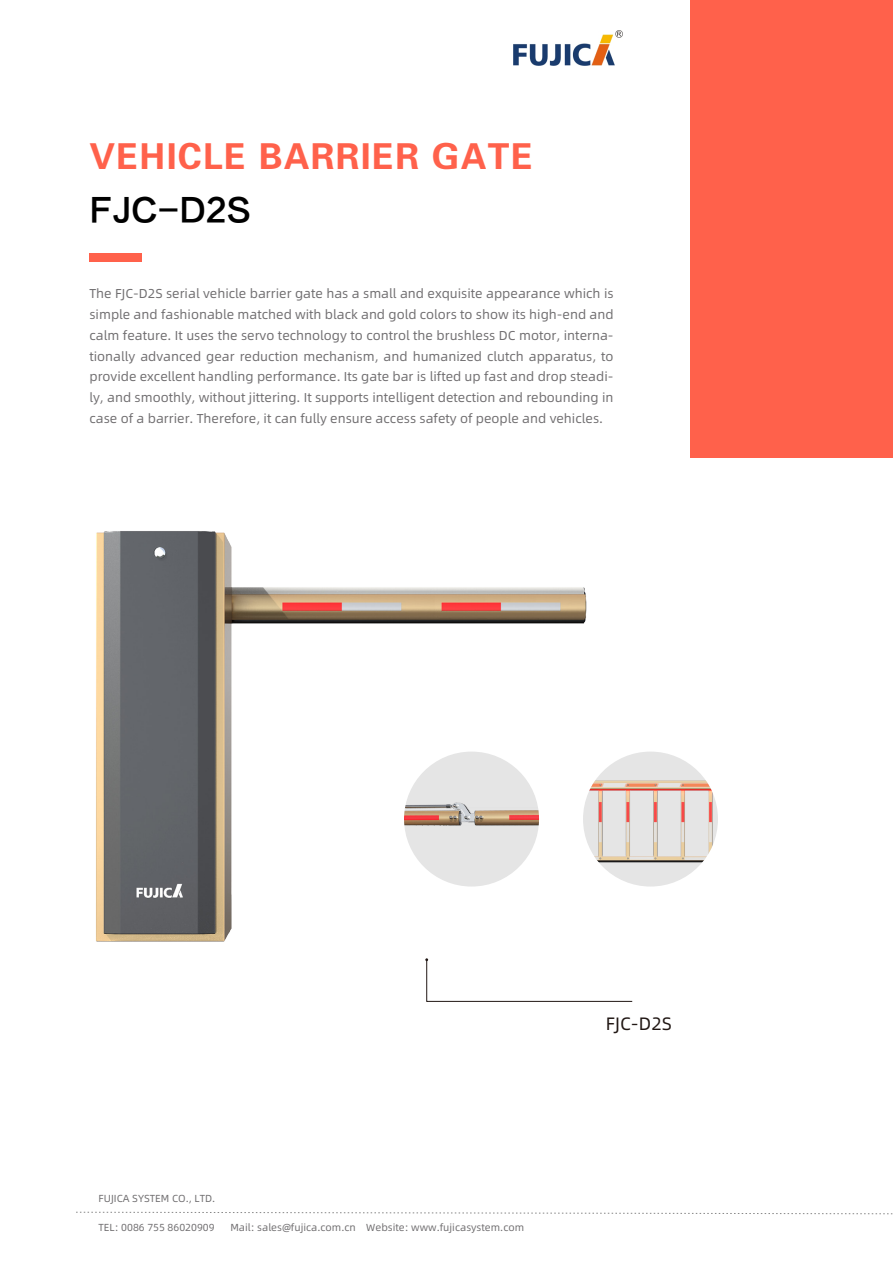
<style>
.page{position:relative;width:893px;height:1263px;background:#fff}
.page>*{position:absolute;margin:0;border:0;box-sizing:border-box;transform-origin:0 0}
.t1{font:35.7px "FZZYJW GB1 0";letter-spacing:.04em;color:#ff614b}
.t2{font:31.5px "FZLTZHK GBK1 0";color:#000}
.t3{font:18px "Alibaba Pu Hui Ti";color:#211714}
.t4{font:12.9px/20.7px "Alibaba Pu Hui Ti";color:#716f71;text-align:justify}
.t5{font:10.2px "Alibaba Pu Hui Ti";color:#716f71}
</style>
<div class="page">
<div style="left:690px;top:0;width:203px;height:458px;background:#ff614b"></div>
<img style="left:513px;top:30px;width:109px;height:35px">
<div style="left:89px;top:253px;width:53px;height:9px;background:#ff614b"></div>
<svg style="left:76px;top:1211px;width:817px;height:3px"></svg>
<img style="left:583px;top:751px;width:135px;height:135px;border-radius:67px">
<img style="left:96px;top:531px;width:526px;height:471px">
<h1 class="t1" style="left:89px;top:137px;width:445px">VEHICLE BARRIER GATE</h1>
<h2 class="t2" style="left:89px;top:193px;width:163px">FJC-D2S</h2>
<p class="t4" style="left:89px;top:283px;width:526px">The FJC-D2S serial vehicle barrier gate has a small and exquisite appearance which is simple and fashionable matched with black and gold colors to show its high-end and calm feature. It uses the servo technology to control the brushless DC motor, interna&shy;tionally advanced gear reduction mechanism, and humanized clutch apparatus, to provide excellent handling performance. Its gate bar is lifted up fast and drop steadi&shy;ly, and smoothly, without jittering. It supports intelligent detection and rebounding in case of a barrier. Therefore, it can fully ensure access safety of people and vehicles.</p>
<p class="t5" style="left:99px;top:1191px;width:118px">FUJICA SYSTEM CO., LTD.</p>
<p class="t5" style="left:99px;top:1220px;width:118px">TEL: 0086 755 86020909</p>
<p class="t5" style="left:230px;top:1220px;width:295px">Mail: sales@fujica.com.cn Website: www.fujicasystem.com</p>
<h3 class="t3" style="left:606px;top:1010px;width:68px">FJC-D2S</h3>
</div>
